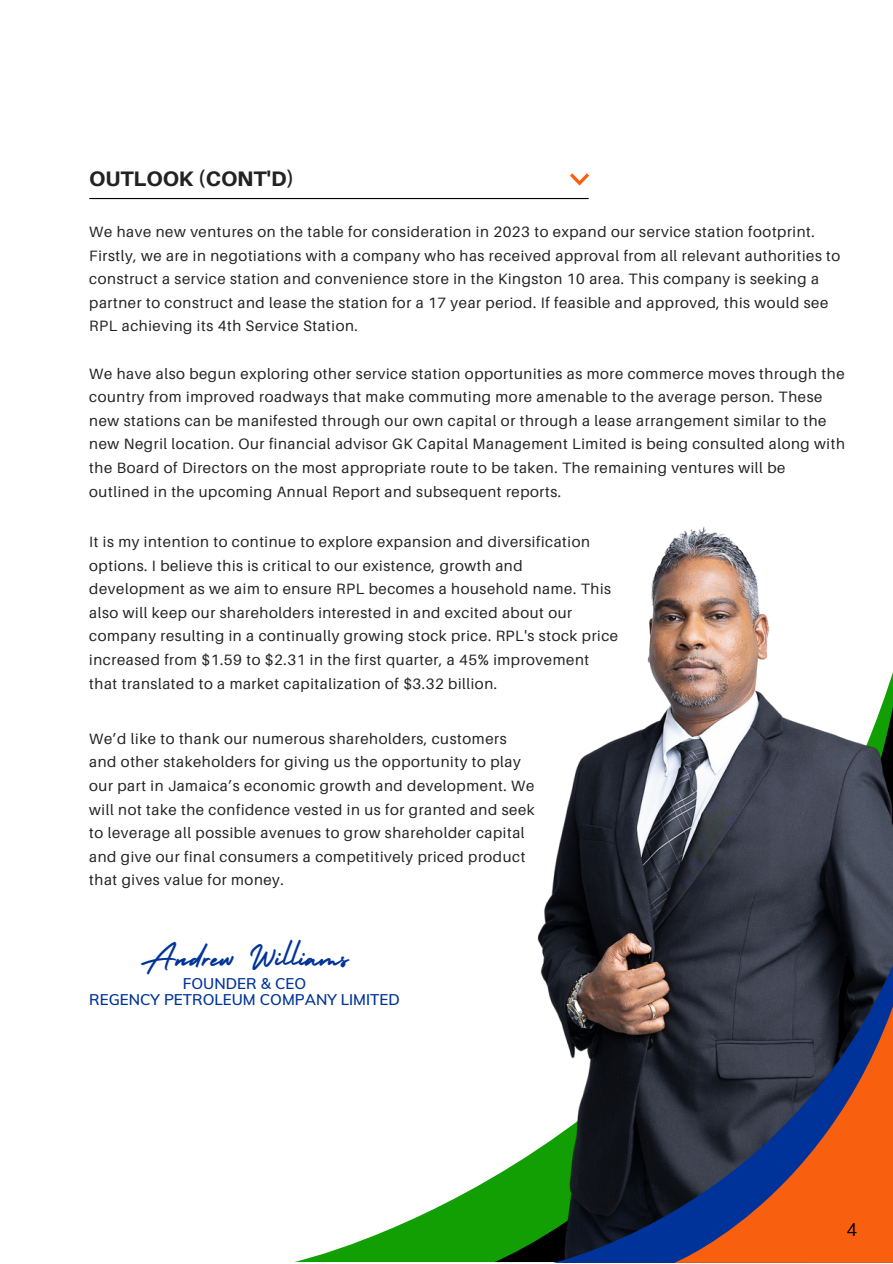
<style>
.page{position:relative;width:893px;height:1264px;background:#fff}
.page>*{position:absolute;margin:0;border:0;box-sizing:border-box;transform-origin:0 0}
.t1{font:36.15px "Holiday";color:#039}
.t2{font:800 21px "Aileron";color:#222}
.t3{font:18px "Muli";color:#000}
.t4{font:600 15.15px "Muli";color:#039}
.t5{font:15px/23.5px "Aileron";letter-spacing:.04em;color:#222}
</style>
<div class="page">
<svg style="left:570px;top:173px;width:19px;height:12px"></svg>
<svg style="left:299px;top:1180px;width:188px;height:81px"></svg>
<img style="left:487px;top:526px;width:405px;height:736px">
<svg style="left:553px;top:900px;width:339px;height:362px;background:#373c3d"></svg>
<svg style="left:674px;top:918px;width:218px;height:344px;background:#5d3e3f"></svg>
<hr style="left:89px;top:198px;width:499px;height:1px;background:#000">
<p class="t2" style="left:89px;top:166px;width:207px">OUTLOOK (CONT'D)</p>
<p class="t5" style="left:89px;top:219px;width:752px">We have new ventures on the table for consideration in 2023 to expand our service station footprint.<br>Firstly, we are in negotiations with a company who has received approval from all relevant authorities to construct a service station and convenience store in the Kingston 10 area. This company is seeking a partner to construct and lease the station for a 17 year period. If feasible and approved, this would see RPL achieving its 4th Service Station.</p>
<p class="t5" style="left:89px;top:361px;width:757px">We have also begun exploring other service station opportunities as more commerce moves through the country from improved roadways that make commuting more amenable to the average person. These new stations can be manifested through our own capital or through a lease arrangement similar to the new Negril location. Our financial advisor GK Capital Management Limited is being consulted along with the Board of Directors on the most appropriate route to be taken. The remaining ventures will be outlined in the upcoming Annual Report and subsequent reports.</p>
<p class="t5" style="left:89px;top:529px;width:530px">It is my intention to continue to explore expansion and diversification options. I believe this is critical to our existence, growth and development as we aim to ensure RPL becomes a household name. This also will keep our shareholders interested in and excited about our company resulting in a continually growing stock price. RPL's stock price increased from $1.59 to $2.31 in the first quarter, a 45% improvement that translated to a market capitalization of $3.32 billion.</p>
<p class="t5" style="left:89px;top:726px;width:447px">We’d like to thank our numerous shareholders, customers and other stakeholders for giving us the opportunity to play our part in Jamaica’s economic growth and development. We will not take the confidence vested in us for granted and seek to leverage all possible avenues to grow shareholder capital and give our final consumers a competitively priced product that gives value for money.</p>
<p class="t1" style="left:140px;top:929px;width:210px">Andrew Williams</p>
<p class="t4" style="left:183px;top:973px;width:125px">FOUNDER &amp; CEO</p>
<p class="t4" style="left:89px;top:990px;width:312px">REGENCY PETROLEUM COMPANY LIMITED</p>
<p class="t3" style="left:846px;top:1217px;width:12px">4</p>
</div>
